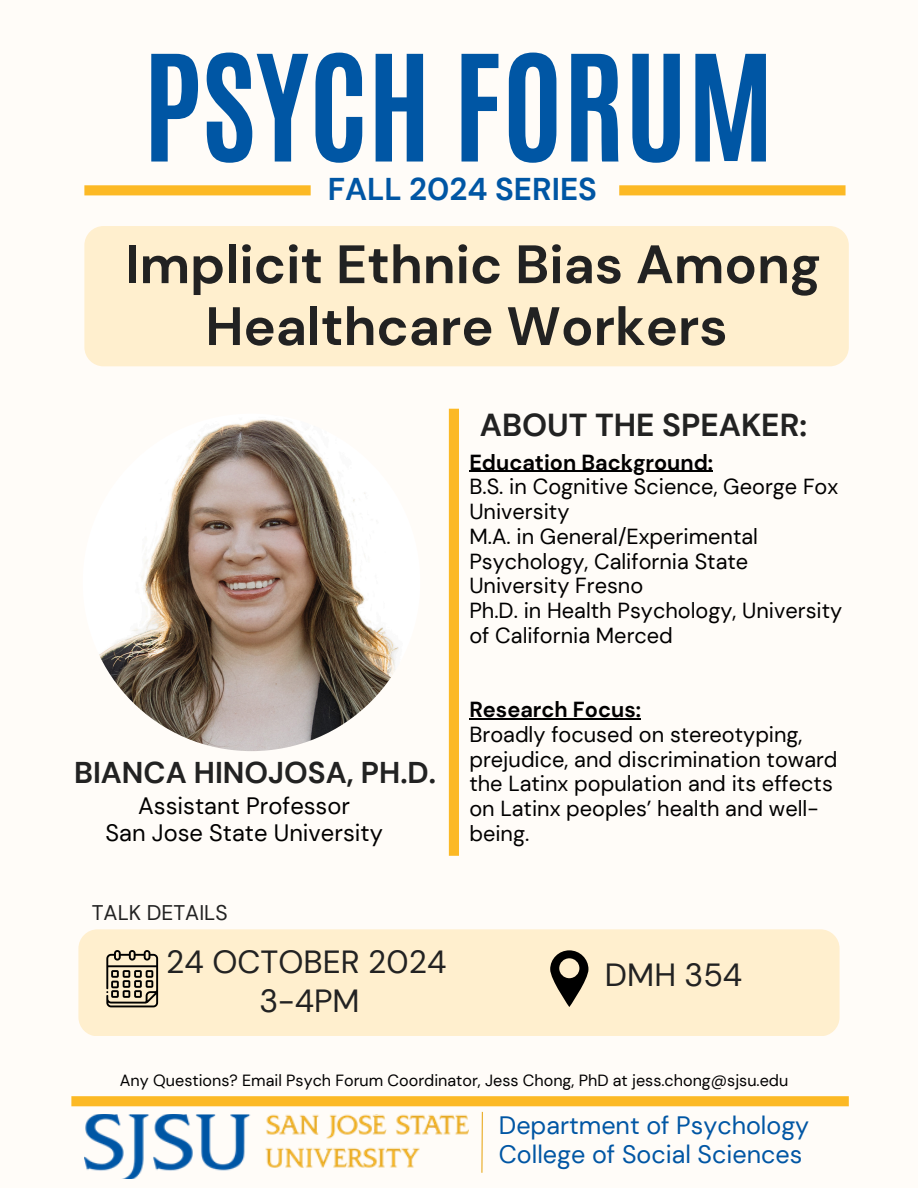
<style>
.page{position:relative;width:918px;height:1188px;background:#fffcf8}
.page>*{position:absolute;margin:0;border:0;box-sizing:border-box;transform-origin:0 0}
.t1{font:700 125.25px "Antonio";color:#0056a4}
.t2{font:700 54px/61.8px "DM Sans";color:#222;text-align:center}
.t3{font:31.95px/39.3px "DM Sans";color:#222;text-align:center}
.t4{font:700 31.8px "DM Sans";color:#222}
.t5{font:700 31.5px "DM Sans";color:#0056a4}
.t6{font:700 30px "DM Sans";color:#222}
.t7{font:25.2px/29px "DM Sans";color:#0056a4}
.t8{font:23.7px/27px "DM Sans";color:#000;text-align:center}
.t9{font:21.75px/24.8px "DM Sans";color:#000}
.t10{font:700 21.75px "DM Sans";color:#000}
.t11{font:21.15px "DM Sans";color:#222}
.t12{font:16.2px "DM Sans";color:#000}
</style>
<div class="page">
<div style="left:84px;top:226px;width:765px;height:140px;background:#ffefce;border-radius:19px"></div>
<img style="left:83px;top:414px;width:337px;height:337px;border-radius:50%">
<div style="left:619px;top:185px;width:227px;height:10px;background:#fcb925"></div>
<img style="left:84px;top:1114px;width:384px;height:64px">
<div style="left:71px;top:1096px;width:778px;height:10px;background:#fcb925"></div>
<svg style="left:481px;top:1111px;width:2px;height:62px"></svg>
<div style="left:84px;top:185px;width:227px;height:10px;background:#fcb925"></div>
<div style="left:449px;top:409px;width:10px;height:447px;background:#fcb925"></div>
<div style="left:78px;top:929px;width:762px;height:107px;background:#ffefce;border-radius:19px"></div>
<svg style="left:106px;top:950px;width:52px;height:57px"></svg>
<svg style="left:550px;top:950px;width:38px;height:57px"></svg>
<hr style="left:469px;top:471px;width:244px;height:1px;background:#000">
<hr style="left:469px;top:718px;width:172px;height:1px;background:#000">
<h2 class="t1" style="left:143px;top:18px;width:632px">PSYCH FORUM</h2>
<p class="t5" style="left:328px;top:169px;width:271px">FALL 2024 SERIES</p>
<h4 class="t2" style="left:125px;top:234px;width:697px">Implicit Ethnic Bias Among<br>Healthcare Workers</h4>
<p class="t6" style="left:74px;top:753px;width:363px">BIANCA HINOJOSA, PH.D.</p>
<h3 class="t8" style="left:106px;top:793px;width:279px">Assistant Professor<br>San Jose State University</h3>
<p class="t11" style="left:92px;top:899px;width:137px">TALK DETAILS</p>
<h3 class="t3" style="left:166px;top:942px;width:282px">24 OCTOBER 2024<br>3-4PM</h3>
<p class="t4" style="left:480px;top:405px;width:329px">ABOUT THE SPEAKER:</p>
<p class="t10" style="left:469px;top:448px;width:245px">Education Background:</p>
<p class="t9" style="left:469px;top:475px;width:370px">B.S. in Cognitive Science, George Fox<br>University</p>
<h4 class="t9" style="left:469px;top:524px;width:374px">M.A. in General/Experimental<br>Psychology, California State<br>University Fresno<br>Ph.D. in Health Psychology, University of California Merced</h4>
<h4 class="t10" style="left:469px;top:696px;width:173px">Research Focus:</h4>
<p class="t9" style="left:469px;top:722px;width:370px">Broadly focused on stereotyping, prejudice, and discrimination toward the Latinx population and its effects on Latinx peoples’ health and well&shy;being.</p>
<h4 class="t3" style="left:605px;top:956px;width:139px">DMH 354</h4>
<p class="t12" style="left:120px;top:1070px;width:670px">Any Questions? Email Psych Forum Coordinator, Jess Chong, PhD at jess.chong@sjsu.edu</p>
<p class="t7" style="left:499px;top:1111px;width:312px">Department of Psychology<br>College of Social Sciences</p>
</div>
